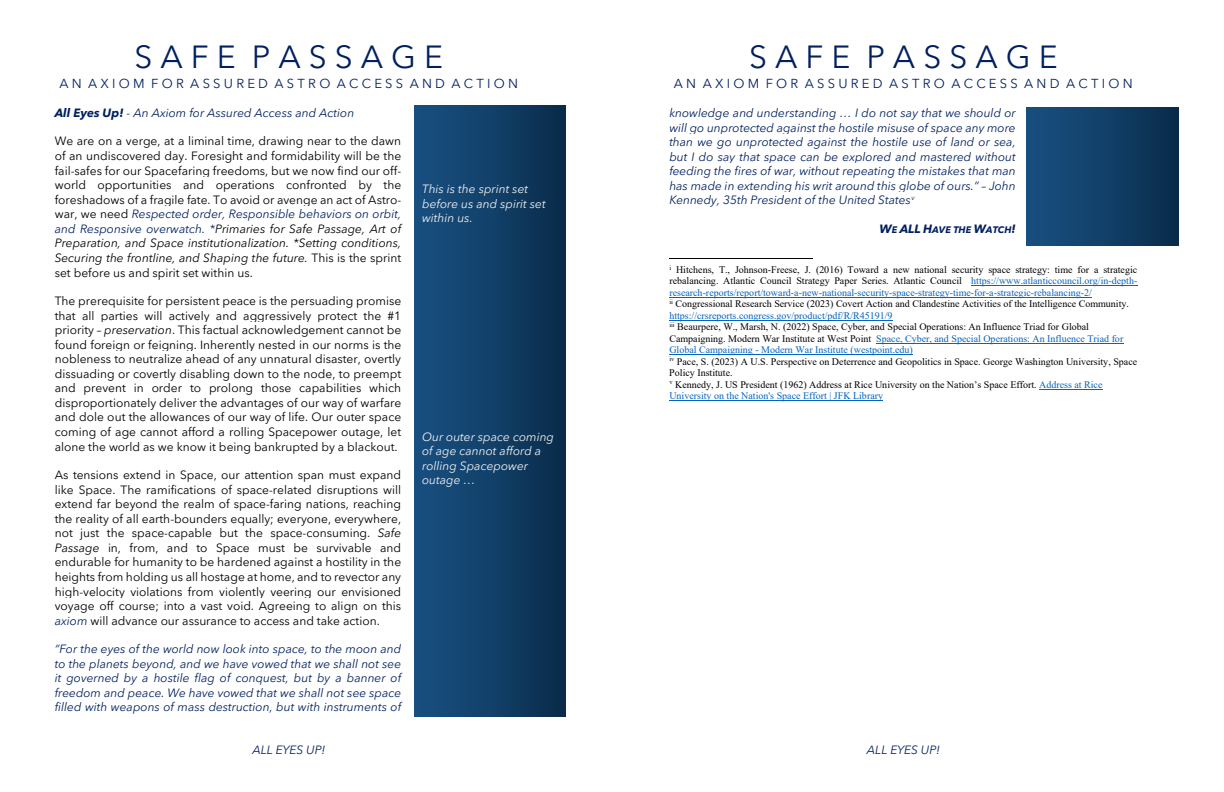
<style>
.page{position:relative;width:1224px;height:792px;background:#fff}
.page>*{position:absolute;margin:0;border:0;box-sizing:border-box;transform-origin:0 0}
.t1{font:32px "Avenir Next LT Pro";color:#002060}
.t2{font:13px "Avenir Next LT Pro";color:#002060}
.t3{font:12px/14.6px "Avenir Next LT Pro";color:#000;text-align:justify}
.t4{font:italic 12px/14.6px "Avenir Next LT Pro";color:#002060;text-align:justify}
.t5{font:italic 12px/14.6px "Avenir Next LT Pro";color:#f2f2f2}
.t6{font:10px/11.5px "Times New Roman";color:#000}
.t7{font:italic 700 9.5px "Avenir Next LT Pro";color:#002060}
.s1{font-weight:700}
.s2{font-style:italic;color:#002060}
.s3{font-style:italic}
.s4{font-size:12px}
.s5{color:#0563c1}
</style>
<div class="page">
<div style="left:414px;top:106px;width:152px;height:611px;background:linear-gradient(to right,#195183,#0a2d4c)"></div>
<hr style="left:669px;top:258px;width:144px;height:1px;background:#000">
<hr style="left:971px;top:286px;width:166px;height:1px;background:#0563c1">
<hr style="left:669px;top:297px;width:423px;height:1px;background:#0563c1">
<hr style="left:669px;top:320px;width:224px;height:1px;background:#0563c1">
<hr style="left:876px;top:343px;width:247px;height:1px;background:#0563c1">
<hr style="left:669px;top:355px;width:244px;height:1px;background:#0563c1">
<hr style="left:1039px;top:389px;width:63px;height:1px;background:#0563c1">
<hr style="left:669px;top:401px;width:214px;height:1px;background:#0563c1">
<div style="left:1027px;top:108px;width:151px;height:138px;background:linear-gradient(to right,#195183,#0a2c4b)"></div>
<h1 class="t1" style="left:134px;top:38px;width:310px">S A F E P A S S A G E</h1>
<p class="t2" style="left:59px;top:76px;width:460px">AN A X I O M F O R A S S U R E D A S T R O A C C E S S A N D A C T I O N</p>
<p class="t4" style="left:55px;top:106px;width:301px"><span class="s1">All Eyes Up!</span> - An Axiom for Assured Access and Action</p>
<p class="t3" style="left:55px;top:134px;width:348px">We are on a verge, at a liminal time, drawing near to the dawn of an undiscovered day. Foresight and formidability will be the fail-safes for our Spacefaring freedoms, but we now find our off&shy;world opportunities and operations confronted by the foreshadows of a fragile fate. To avoid or avenge an act of Astro&shy;war, we need <span class="s2">Respected order, Responsible behaviors on orbit, and Responsive overwatch. *</span><span class="s3">Primaries for Safe Passage, Art of Preparation, and Space institutionalization. *Setting conditions, Securing the frontline, and Shaping the future.</span> This is the sprint set before us and spirit set within us.</p>
<p class="t3" style="left:55px;top:294px;width:348px">The prerequisite for persistent peace is the persuading promise that all parties will actively and aggressively protect the #1 priority – <span class="s3">preservation</span>. This factual acknowledgement cannot be found foreign or feigning. Inherently nested in our norms is the nobleness to neutralize ahead of any unnatural disaster, overtly dissuading or covertly disabling down to the node, to preempt and prevent in order to prolong those capabilities which disproportionately deliver the advantages of our way of warfare and dole out the allowances of our way of life. Our outer space coming of age cannot afford a rolling Spacepower outage, let alone the world as we know it being bankrupted by a blackout.</p>
<p class="t3" style="left:55px;top:468px;width:348px">As tensions extend in Space, our attention span must expand like Space. The ramifications of space-related disruptions will extend far beyond the realm of space-faring nations, reaching the reality of all earth-bounders equally; everyone, everywhere, not just the space-capable but the space-consuming. <span class="s3">Safe Passage</span> in, from, and to Space must be survivable and endurable for humanity to be hardened against a hostility in the heights from holding us all hostage at home, and to revector any high-velocity violations from violently veering our envisioned voyage off course; into a vast void. Agreeing to align on this <span class="s2">axiom</span> will advance our assurance to access and take action.</p>
<p class="t4" style="left:55px;top:642px;width:348px">“For the eyes of the world now look into space, to the moon and to the planets beyond, and we have vowed that we shall not see it governed by a hostile flag of conquest, but by a banner of freedom and peace. We have vowed that we shall not see space filled with weapons of mass destruction, but with instruments of</p>
<p class="t4" style="left:252px;top:743px;width:74px">ALL EYES UP!</p>
<p class="t5" style="left:422px;top:182px;width:125px">This is the sprint set before us and spirit set within us.</p>
<p class="t5" style="left:422px;top:429px;width:133px">Our outer space coming of age cannot afford a rolling Spacepower outage …</p>
<h1 class="t1" style="left:749px;top:38px;width:310px">S A F E P A S S A G E</h1>
<p class="t2" style="left:674px;top:76px;width:460px">AN A X I O M F O R A S S U R E D A S T R O A C C E S S A N D A C T I O N</p>
<p class="t4" style="left:669px;top:105px;width:348px">knowledge and understanding … I do not say that we should or will go unprotected against the hostile misuse of space any more than we go unprotected against the hostile use of land or sea, but I do say that space can be explored and mastered without feeding the fires of war, without repeating the mistakes that man has made in extending his writ around this globe of ours.” – John Kennedy, 35th President of the United States<sup>v</sup></p>
<p class="t7" style="left:880px;top:224px;width:138px"><span class="s4">W</span>E <span class="s4">ALL H</span>AVE THE <span class="s4">W</span>ATCH<span class="s4">!</span></p>
<p class="t6" style="left:669px;top:264px;width:470px"><sup>i</sup> Hitchens, T., Johnson-Freese, J. (2016) Toward a new national security space strategy: time for a strategic rebalancing. Atlantic Council Strategy Paper Series. Atlantic Council <span class="s5">https://www.atlanticcouncil.org/in-depth&shy;research-reports/report/toward-a-new-national-security-space-strategy-time-for-a-strategic-rebalancing-2/<br></span><sup>ii</sup> Congressional Research Service (2023) Covert Action and Clandestine Activities of the Intelligence Community. <span class="s5">https://crsreports.congress.gov/product/pdf/R/R45191/9<br></span><sup>iii</sup> Beaurpere, W., Marsh, N. (2022) Space, Cyber, and Special Operations: An Influence Triad for Global Campaigning. Modern War Institute at West Point <span class="s5">Space, Cyber, and Special Operations: An Influence Triad for Global Campaigning - Modern War Institute (westpoint.edu)<br></span><sup>iv</sup> Pace, S. (2023) A U.S. Perspective on Deterrence and Geopolitics in Space. George Washington University, Space Policy Institute.<br><sup>v</sup> Kennedy, J. US President (1962) Address at Rice University on the Nation’s Space Effort. <span class="s5">Address at Rice University on the Nation's Space Effort | JFK Library</span></p>
<p class="t4" style="left:867px;top:743px;width:74px">ALL EYES UP!</p>
</div>
